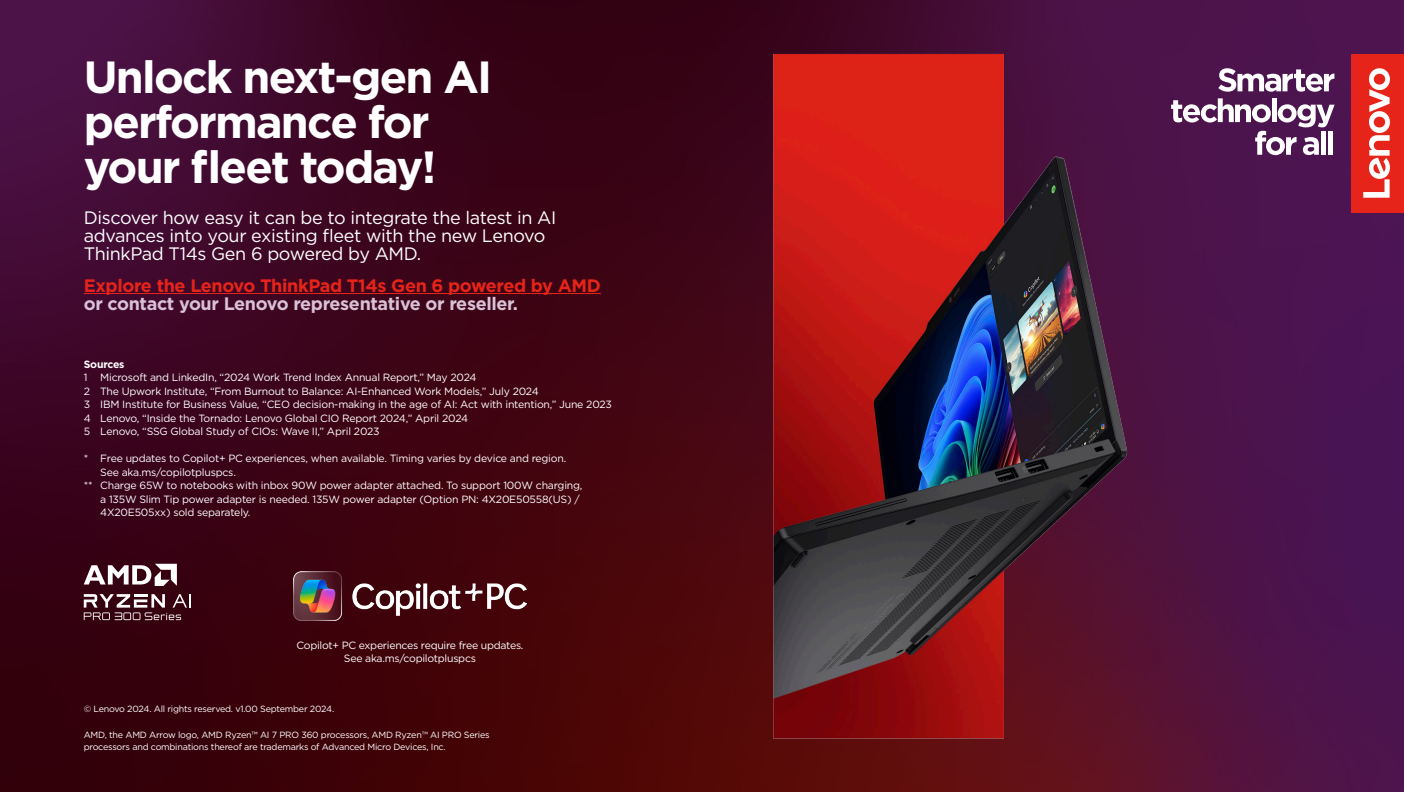
<style>
.page{position:relative;width:1404px;height:792px;background:#fff}
.page>*{position:absolute;margin:0;border:0;box-sizing:border-box;transform-origin:0 0}
.Page_Sub2_dark{font:700 45px/45px "Gotham";letter-spacing:-.04em;color:#fff}
.t1{font:18px/18px "Gotham";letter-spacing:-.02em;color:#fff}
.t2{font:700 18px/18px "Gotham";letter-spacing:-.02em;color:#e72419}
.Body{font:10.5px/13.5px "Gotham";letter-spacing:-.02em;color:#fff}
.t3{font:700 10.5px "Gotham";letter-spacing:-.02em;color:#fff}
.Body-2{font:9px/12px "Gotham";letter-spacing:-.025em;color:#fff}
.s1{color:#d9c1d8}
</style>
<div class="page">
<img style="left:0;top:0;width:1404px;height:792px">
<hr style="left:84px;top:293px;width:517px;height:1px;background:#e72419">
<svg style="left:1218px;top:68px;width:116px;height:24px"></svg>
<svg style="left:1171px;top:98px;width:164px;height:57px"></svg>
<div style="left:1321px;top:131px;width:5px;height:24px;background:#fff"></div>
<div style="left:1328px;top:131px;width:5px;height:24px;background:#fff"></div>
<div style="left:1351px;top:54px;width:53px;height:158px;background:#e72419"></div>
<svg style="left:1363px;top:68px;width:27px;height:130px"></svg>
<img style="left:754px;top:0;width:408px;height:779px">
<svg style="left:84px;top:563px;width:93px;height:23px"></svg>
<svg style="left:84px;top:594px;width:106px;height:26px;background:#6d4752"></svg>
<img style="left:294px;top:571px;width:232px;height:49px">
<p class="Page_Sub2_dark" style="left:84px;top:54px;width:410px">Unlock next-gen AI performance for your fleet today!</p>
<p class="t1" style="left:84px;top:208px;width:474px">Discover how easy it can be to integrate the latest in AI advances into your existing fleet with the new Lenovo<br>ThinkPad T14s Gen 6 powered by AMD.</p>
<p class="t2" style="left:84px;top:276px;width:519px">Explore the Lenovo ThinkPad T14s Gen 6 powered by AMD <span class="s1">or contact your Lenovo representative or reseller.</span></p>
<p class="t3" style="left:84px;top:357px;width:42px">Sources</p>
<p class="Body" style="left:84px;top:370px;width:394px">1 Microsoft and LinkedIn, “2024 Work Trend Index Annual Report,” May 2024</p>
<p class="Body" style="left:84px;top:384px;width:457px">2 The Upwork Institute, “From Burnout to Balance: AI-Enhanced Work Models,” July 2024</p>
<p class="Body" style="left:84px;top:397px;width:530px">3 IBM Institute for Business Value, “CEO decision-making in the age of AI: Act with intention,” June 2023</p>
<p class="Body" style="left:84px;top:411px;width:386px">4 Lenovo, “Inside the Tornado: Lenovo Global CIO Report 2024,” April 2024</p>
<p class="Body" style="left:84px;top:424px;width:297px">5 Lenovo, “SSG Global Study of CIOs: Wave II,” April 2023</p>
<p class="Body" style="left:100px;top:451px;width:468px;text-indent:-16px">* Free updates to Copilot+ PC experiences, when available. Timing varies by device and region.<br>See aka.ms/copilotpluspcs.</p>
<p class="Body" style="left:100px;top:478px;width:484px;text-indent:-16px">** Charge 65W to notebooks with inbox 90W power adapter attached. To support 100W charging, a 135W Slim Tip power adapter is needed. 135W power adapter (Option PN: 4X20E50558(US) /<br>4X20E505xx) sold separately.</p>
<p class="Body" style="left:296px;top:638px;width:229px;text-align:center">Copilot+ PC experiences require free updates.<br>See aka.ms/copilotpluspcs</p>
<p class="Body-2" style="left:84px;top:702px;width:252px">© Lenovo 2024. All rights reserved. v1.00 September 2024.</p>
<p class="Body-2" style="left:84px;top:728px;width:407px">AMD, the AMD Arrow logo, AMD Ryzen™ AI 7 PRO 360 processors, AMD Ryzen™ AI PRO Series processors and combinations thereof are trademarks of Advanced Micro Devices, Inc.</p>
</div>
